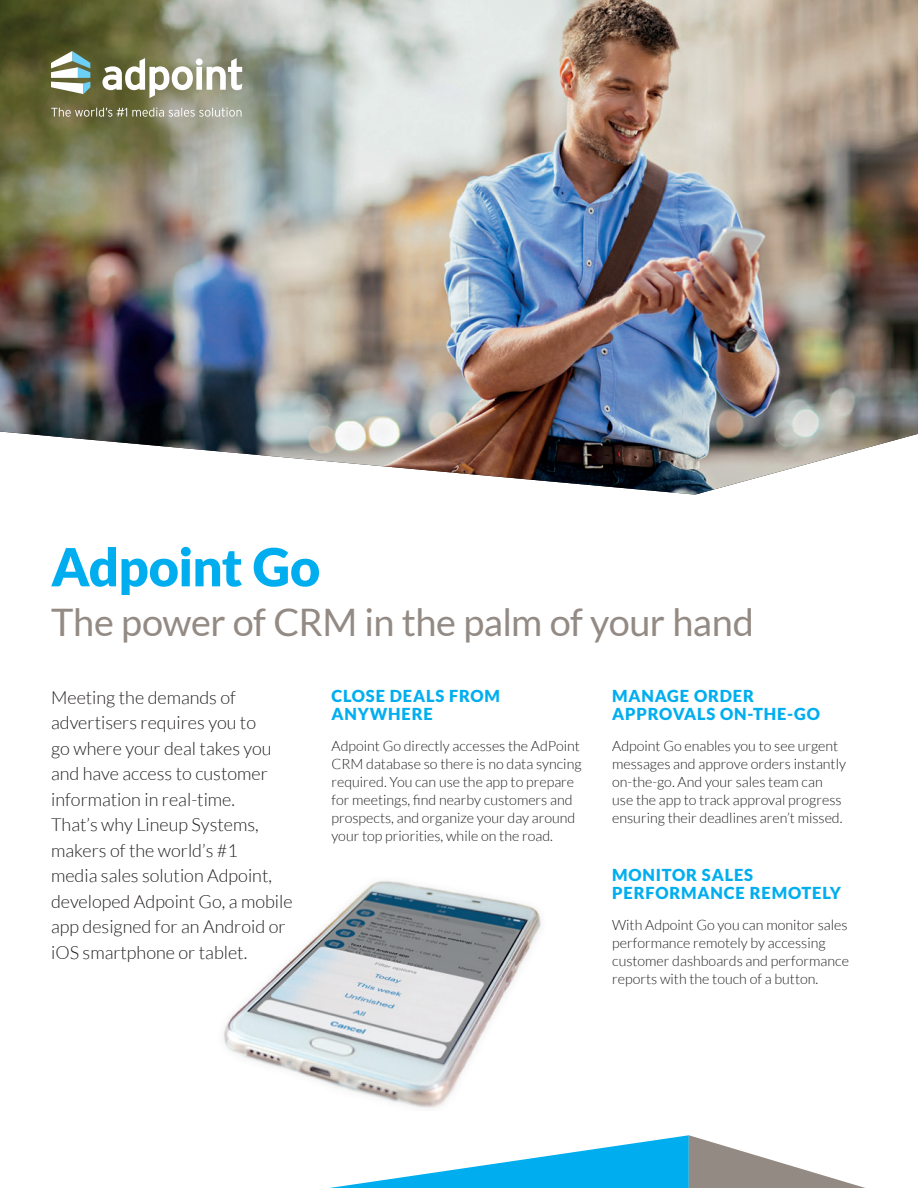
<style>
.page{position:relative;width:918px;height:1188px;background:#fff}
.page>*{position:absolute;margin:0;border:0;box-sizing:border-box;transform-origin:0 0}
.Lee_Quote_BIG_text{font:900 52.5px "Lato";letter-spacing:-.015em;color:#00aeef}
.Lee_Quote_BIG_text-2{font:37.95px "Lato";letter-spacing:-.015em;color:#938a84}
.Body_1st_para{font:300 18px/25.5px "Lato";color:#231f20}
.Subs{font:900 16.5px/18px "Lato";letter-spacing:.05em;color:#00aeef}
.Body_1st_para-2{font:300 14.25px/18px "Lato";color:#231f20}
</style>
<div class="page">
<img style="left:223px;top:881px;width:318px;height:228px">
<img style="left:0;top:0;width:918px;height:495px">
<svg style="left:51px;top:51px;width:39px;height:43px"></svg>
<svg style="left:103px;top:58px;width:139px;height:40px"></svg>
<svg style="left:51px;top:107px;width:191px;height:10px;background:#9f9e85"></svg>
<svg style="left:330px;top:1135px;width:535px;height:53px"></svg>
<p class="Lee_Quote_BIG_text" style="left:51px;top:536px;width:271px">Adpoint Go</p>
<p class="Lee_Quote_BIG_text-2" style="left:51px;top:601px;width:704px">The power of CRM in the palm of your hand</p>
<p class="Body_1st_para" style="left:51px;top:684px;width:243px">Meeting the demands of advertisers requires you to<br>go where your deal takes you and have access to customer information in real-time.<br>That’s why Lineup Systems, makers of the world’s #1<br>media sales solution Adpoint, developed Adpoint Go, a mobile app designed for an Android or iOS smartphone or tablet.</p>
<p class="Subs" style="left:332px;top:687px;width:170px">CLOSE DEALS FROM<br>ANYWHERE</p>
<p class="Body_1st_para-2" style="left:332px;top:737px;width:252px">Adpoint Go directly accesses the AdPoint CRM database so there is no data syncing required. You can use the app to prepare for meetings, find nearby customers and prospects, and organize your day around your top priorities, while on the road.</p>
<p class="Subs" style="left:612px;top:687px;width:209px">MANAGE ORDER<br>APPROVALS ON-THE-GO</p>
<p class="Body_1st_para-2" style="left:612px;top:737px;width:235px">Adpoint Go enables you to see urgent messages and approve orders instantly on-the-go. And your sales team can use the app to track approval progress ensuring their deadlines aren’t missed.</p>
<p class="Subs" style="left:612px;top:866px;width:230px">MONITOR SALES<br>PERFORMANCE REMOTELY</p>
<p class="Body_1st_para-2" style="left:612px;top:916px;width:238px">With Adpoint Go you can monitor sales performance remotely by accessing customer dashboards and performance reports with the touch of a button.</p>
</div>
